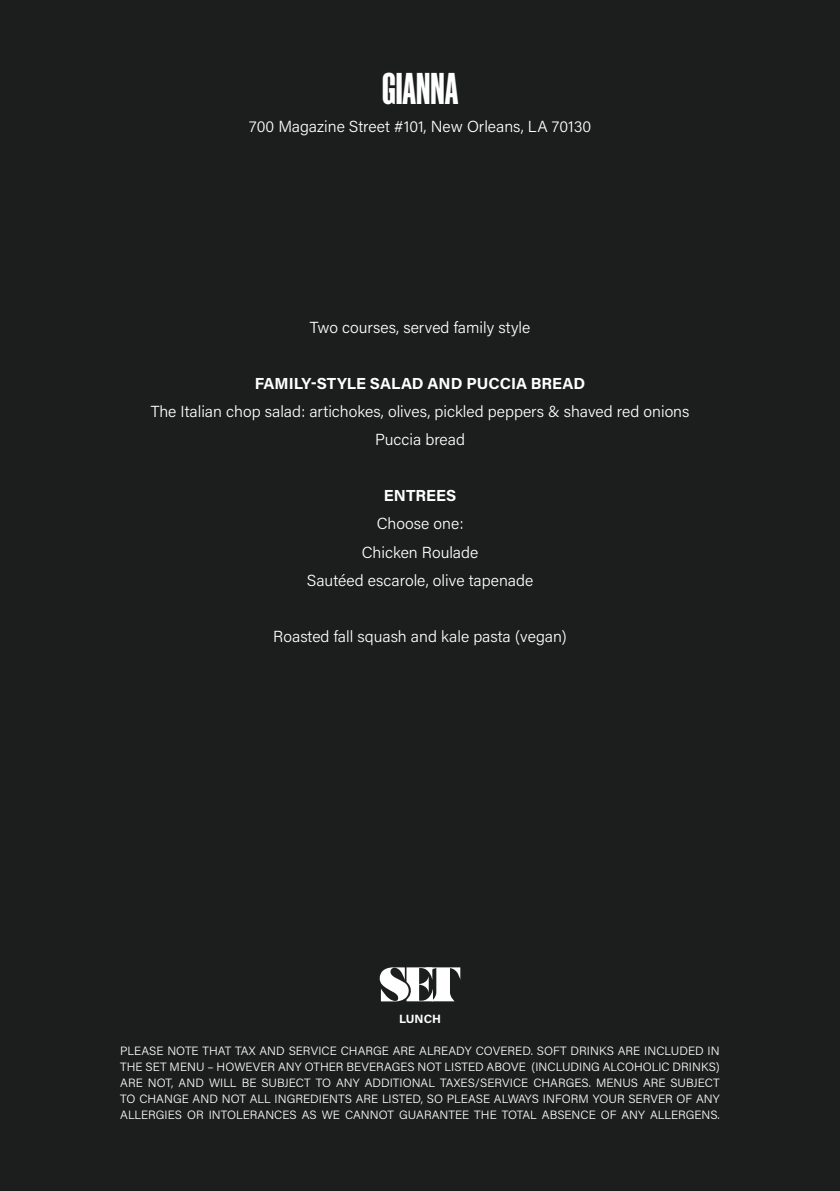
<style>
.page{position:relative;width:840px;height:1191px;background:#fff}
.page>*{position:absolute;margin:0;border:0;box-sizing:border-box;transform-origin:0 0}
.t1{font:700 42px "Manuka";color:#fff}
.t2{font:300 16px/28px "Acumin Pro";color:#fff;text-align:center}
.t3{font:700 16px "Acumin Pro";color:#fff}
.t4{font:300 12px/16px "Acumin Pro";color:#fff;text-align:justify}
.t5{font:700 12px "Acumin Pro";letter-spacing:-.005em;color:#fff}
</style>
<div class="page">
<div style="left:0;top:0;width:839px;height:1191px;background:#1c1d1d"></div>
<svg style="left:379px;top:967px;width:81px;height:34px"></svg>
<h1 class="t1" style="left:382px;top:66px;width:78px">GIANNA</h1>
<h2 class="t2" style="left:249px;top:112px;width:343px">700 Magazine Street #101, New Orleans, LA 70130</h2>
<h2 class="t2" style="left:309px;top:313px;width:222px">Two courses, served family style</h2>
<h2 class="t3" style="left:255px;top:372px;width:332px">FAMILY-STYLE SALAD AND PUCCIA BREAD</h2>
<h2 class="t2" style="left:151px;top:397px;width:540px">The Italian chop salad: artichokes, olives, pickled peppers &amp; shaved red onions<br>Puccia bread</h2>
<h2 class="t3" style="left:384px;top:484px;width:74px">ENTREES</h2>
<h2 class="t2" style="left:307px;top:509px;width:228px">Choose one:<br>Chicken Roulade<br>Sautéed escarole, olive tapenade</h2>
<h2 class="t2" style="left:273px;top:621px;width:295px">Roasted fall squash and kale pasta (vegan)</h2>
<p class="t5" style="left:399px;top:1010px;width:43px">LUNCH</p>
<p class="t4" style="left:120px;top:1042px;width:600px">PLEASE NOTE THAT TAX AND SERVICE CHARGE ARE ALREADY COVERED. SOFT DRINKS ARE INCLUDED IN THE SET MENU – HOWEVER ANY OTHER BEVERAGES NOT LISTED ABOVE (INCLUDING ALCOHOLIC DRINKS)<br>ARE NOT, AND WILL BE SUBJECT TO ANY ADDITIONAL TAXES/SERVICE CHARGES. MENUS ARE SUBJECT TO CHANGE AND NOT ALL INGREDIENTS ARE LISTED, SO PLEASE ALWAYS INFORM YOUR SERVER OF ANY ALLERGIES OR INTOLERANCES AS WE CANNOT GUARANTEE THE TOTAL ABSENCE OF ANY ALLERGENS.</p>
</div>
